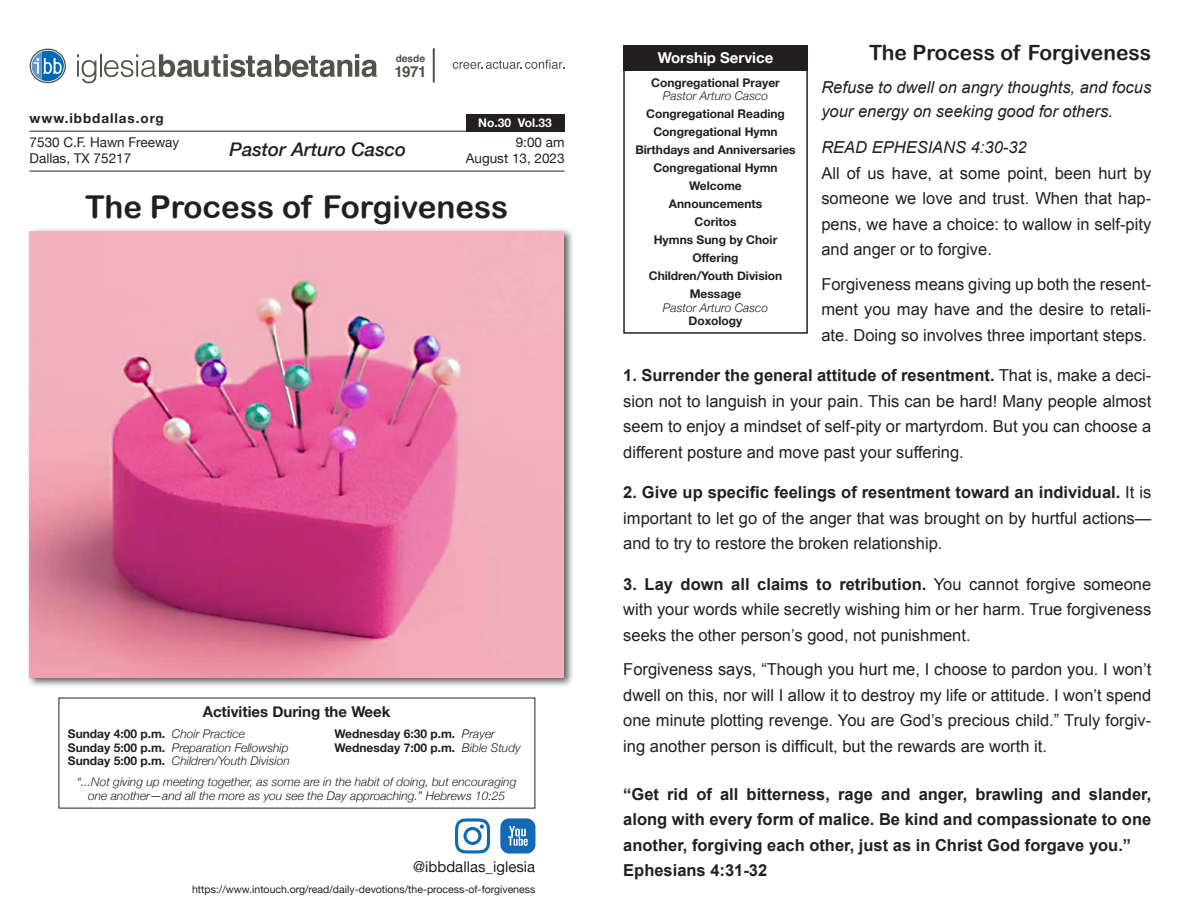
<style>
.page{position:relative;width:1188px;height:918px;background:#fff}
.page>*{position:absolute;margin:0;border:0;box-sizing:border-box;transform-origin:0 0}
.t1{font:31.5px "Arial Rounded MT Bold";color:#231f20}
.t2{font:21px "Arial Rounded MT Bold";color:#231f20}
.t3{font:italic 500 18.75px "Helvetica Neue";color:#231f20}
.t4{font:16.5px/25.5px "Arial";color:#231f20;text-align:justify}
.t5{font:700 16.5px/25.5px "Arial";color:#231f20;text-align:justify}
.t6{font:italic 16.5px/24px "Arial";color:#231f20}
.t7{font:700 15.15px "Helvetica";color:#535249}
.t8{font:700 15px "Helvetica Neue";color:#231f20}
.t9{font:15px "Helvetica Neue";color:#231f20}
.t10{font:700 15px "Helvetica Neue";color:#fff}
.t11{font:13.5px "Helvetica Neue";color:#231f20}
.t12{font:700 13.5px "Helvetica Neue";letter-spacing:.07em;color:#231f20}
.t13{font:700 12px "Helvetica Neue";color:#231f20}
.t14{font:italic 300 12px/13.5px "Helvetica Neue";color:#231f20;text-align:center}
.t15{font:700 12px "Helvetica Neue";color:#fff}
.t16{font:10.5px "Helvetica Neue";color:#231f20}
.t17{font:700 10.05px "Helvetica";color:#535249}
.s1{font-weight:300;font-style:italic}
.s2{font-weight:700;font-style:normal}
.s3{font-weight:700}
</style>
<div class="page">
<svg style="left:77px;top:54px;width:19px;height:29px"></svg>
<hr style="left:100px;top:54px;width:2px;height:23px;background:#535249">
<svg style="left:104px;top:54px;width:273px;height:23px"></svg>
<hr style="left:433px;top:49px;width:2px;height:33px;background:#535249">
<svg style="left:453px;top:60px;width:111px;height:9px"></svg>
<svg style="left:30px;top:49px;width:36px;height:34px"></svg>
<svg style="left:31px;top:50px;width:34px;height:32px"></svg>
<svg style="left:32px;top:51px;width:32px;height:30px"></svg>
<hr style="left:30px;top:131px;width:534px;height:1px;background:#231f20">
<hr style="left:30px;top:171px;width:534px;height:1px;background:#231f20">
<div style="left:466px;top:114px;width:99px;height:18px;background:#231f20"></div>
<div style="left:623px;top:63px;width:185px;height:271px;border:2px solid #231f20"></div>
<div style="left:623px;top:46px;width:185px;height:25px;background:#231f20"></div>
<svg style="left:501px;top:819px;width:34px;height:34px"></svg>
<svg style="left:455px;top:819px;width:35px;height:34px"></svg>
<div style="left:26px;top:228px;width:549px;height:460px;background:#231f20;opacity:.75"></div>
<img style="left:30px;top:231px;width:534px;height:446px">
<p class="t17" style="left:396px;top:50px;width:31px">desde</p>
<p class="t7" style="left:395px;top:59px;width:34px">1971</p>
<p class="t12" style="left:30px;top:108px;width:136px">www.ibbdallas.org</p>
<p class="t15" style="left:478px;top:113px;width:75px">No.30 Vol.33</p>
<p class="t11" style="left:30px;top:133px;width:151px">7530 C.F. Hawn Freeway</p>
<p class="t11" style="left:30px;top:149px;width:103px">Dallas, TX 75217</p>
<p class="t3" style="left:230px;top:133px;width:178px">Pastor Arturo Casco</p>
<p class="t11" style="left:516px;top:133px;width:50px">9:00 am</p>
<p class="t11" style="left:466px;top:149px;width:100px">August 13, 2023</p>
<p class="t1" style="left:85px;top:188px;width:425px">The Process of Forgiveness</p>
<p class="t8" style="left:203px;top:700px;width:189px">Activities During the Week</p>
<p class="t13" style="left:68px;top:725px;width:178px">Sunday 4:00 p.m. <span class="s1">Choir Practice</span></p>
<p class="t13" style="left:335px;top:725px;width:162px">Wednesday 6:30 p.m. <span class="s1">Prayer</span></p>
<p class="t14" style="left:68px;top:740px;width:222px"><span class="s2">Sunday 5:00 p.m.</span> Preparation Fellowship</p>
<p class="t13" style="left:335px;top:738px;width:188px">Wednesday 7:00 p.m. <span class="s1">Bible Study</span></p>
<p class="t14" style="left:68px;top:753px;width:224px"><span class="s2">Sunday 5:00 p.m.</span> Children/Youth Division</p>
<p class="t14" style="left:77px;top:774px;width:441px">“...Not giving up meeting together, as some are in the habit of doing, but encouraging one another—and all the more as you see the Day approaching.” Hebrews 10:25</p>
<p class="t9" style="left:413px;top:856px;width:123px">@ibbdallas_iglesia</p>
<p class="t16" style="left:192px;top:882px;width:345px">https://www.intouch.org/read/daily-devotions/the-process-of-forgiveness</p>
<p class="t2" style="left:869px;top:40px;width:284px">The Process of Forgiveness</p>
<p class="t6" style="left:821px;top:76px;width:331px">Refuse to dwell on angry thoughts, and focus your energy on seeking good for others.</p>
<p class="t6" style="left:821px;top:136px;width:207px">READ EPHESIANS 4:30-32</p>
<p class="t4" style="left:821px;top:160px;width:331px">All of us have, at some point, been hurt by someone we love and trust. When that hap&shy;pens, we have a choice: to wallow in self-pity and anger or to forgive.</p>
<p class="t4" style="left:821px;top:271px;width:331px">Forgiveness means giving up both the resent&shy;ment you may have and the desire to retali&shy;ate. Doing so involves three important steps.</p>
<p class="t4" style="left:623px;top:363px;width:529px"><span class="s3">1. Surrender the general attitude of resentment.</span> That is, make a deci&shy;sion not to languish in your pain. This can be hard! Many people almost seem to enjoy a mindset of self-pity or martyrdom. But you can choose a different posture and move past your suffering.</p>
<p class="t4" style="left:623px;top:480px;width:529px"><span class="s3">2. Give up specific feelings of resentment toward an individual.</span> It is important to let go of the anger that was brought on by hurtful actions— and to try to restore the broken relationship.</p>
<p class="t4" style="left:623px;top:571px;width:529px"><span class="s3">3. Lay down all claims to retribution.</span> You cannot forgive someone with your words while secretly wishing him or her harm. True forgiveness seeks the other person’s good, not punishment.</p>
<p class="t4" style="left:623px;top:657px;width:529px">Forgiveness says, “Though you hurt me, I choose to pardon you. I won’t dwell on this, nor will I allow it to destroy my life or attitude. I won’t spend one minute plotting revenge. You are God’s precious child.” Truly forgiv&shy;ing another person is difficult, but the rewards are worth it.</p>
<p class="t5" style="left:623px;top:782px;width:530px">“Get rid of all bitterness, rage and anger, brawling and slander, along with every form of malice. Be kind and compassionate to one another, forgiving each other, just as in Christ God forgave you.”</p>
<p class="t5" style="left:623px;top:858px;width:145px">Ephesians 4:31-32</p>
<p class="t10" style="left:658px;top:46px;width:117px">Worship Service</p>
<p class="t13" style="left:651px;top:73px;width:130px">Congregational Prayer</p>
<p class="t14" style="left:663px;top:89px;width:107px">Pastor Arturo Casco</p>
<p class="t13" style="left:646px;top:105px;width:140px">Congregational Reading</p>
<p class="t13" style="left:653px;top:123px;width:126px">Congregational Hymn</p>
<p class="t13" style="left:635px;top:141px;width:162px">Birthdays and Anniversaries</p>
<p class="t13" style="left:653px;top:159px;width:126px">Congregational Hymn</p>
<p class="t13" style="left:689px;top:177px;width:54px">Welcome</p>
<p class="t13" style="left:669px;top:195px;width:95px">Announcements</p>
<p class="t13" style="left:695px;top:213px;width:43px">Coritos</p>
<p class="t13" style="left:654px;top:231px;width:125px">Hymns Sung by Choir</p>
<p class="t13" style="left:693px;top:249px;width:48px">Offering</p>
<p class="t13" style="left:649px;top:267px;width:135px">Children/Youth Division</p>
<p class="t13" style="left:690px;top:285px;width:53px">Message</p>
<p class="t14" style="left:663px;top:300px;width:107px">Pastor Arturo Casco</p>
<p class="t13" style="left:689px;top:312px;width:55px">Doxology</p>
</div>
